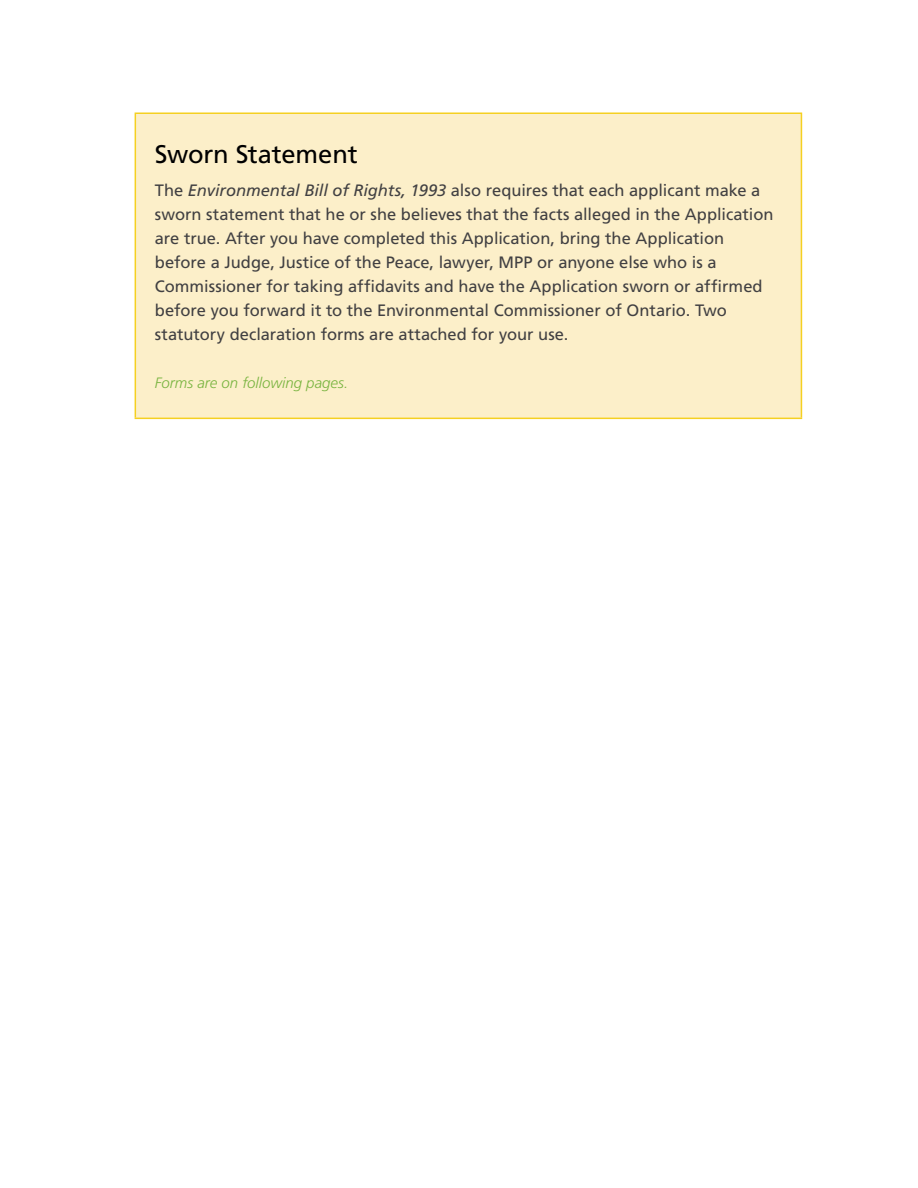
<style>
.page{position:relative;width:918px;height:1188px;background:#fff}
.page>*{position:absolute;margin:0;border:0;box-sizing:border-box;transform-origin:0 0}
.t1{font:25.5px "Frutiger";letter-spacing:-.01em;color:#000}
.t2{font:16.5px/24px "Frutiger";color:#414042}
.t3{font:italic 300 15px "Frutiger";color:#79b440}
.s1{font-style:italic}
</style>
<div class="page">
<div style="left:135px;top:113px;width:666px;height:305px;background:#fcefc9"></div>
<hr style="left:135px;top:112px;width:667px;height:2px;background:#f5d021">
<hr style="left:135px;top:114px;width:1px;height:304px;background:#f5d021">
<hr style="left:801px;top:114px;width:1px;height:304px;background:#f5d021">
<hr style="left:135px;top:418px;width:667px;height:1px;background:#f5d021">
<h1 class="t1" style="left:155px;top:139px;width:204px">Sworn Statement</h1>
<p class="t2" style="left:155px;top:178px;width:620px">The <span class="s1">Environmental Bill of Rights, 1993</span> also requires that each applicant make a sworn statement that he or she believes that the facts alleged in the Application are true. After you have completed this Application, bring the Application before a Judge, Justice of the Peace, lawyer, MPP or anyone else who is a Commissioner for taking affidavits and have the Application sworn or affirmed before you forward it to the Environmental Commissioner of Ontario. Two statutory declaration forms are attached for your use.</p>
<p class="t3" style="left:155px;top:375px;width:195px">Forms are on following pages.</p>
</div>
